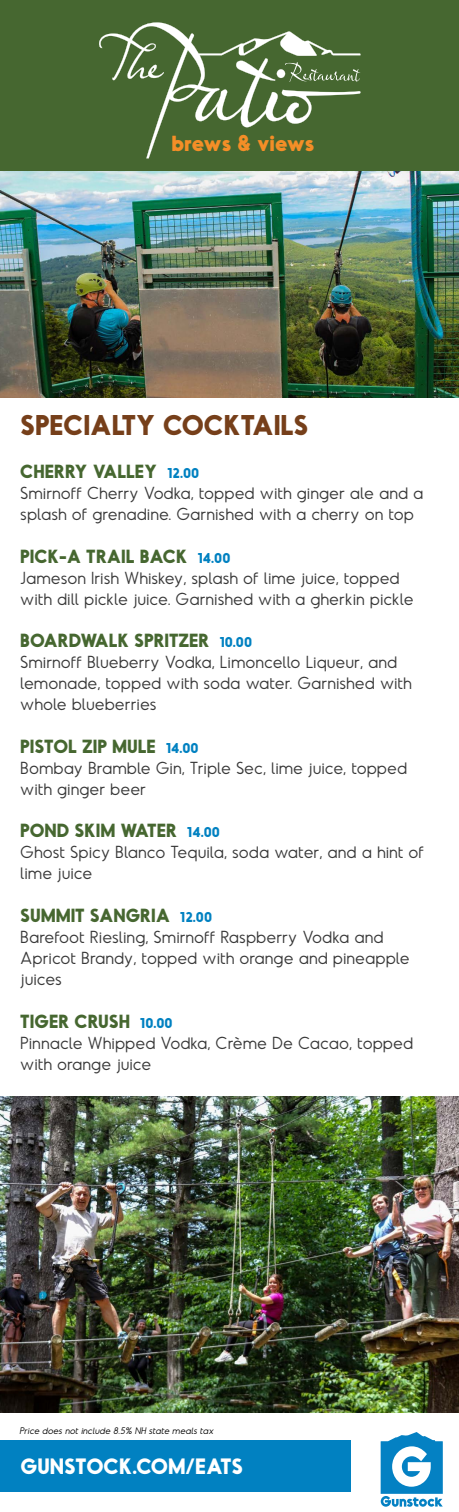
<style>
.page{position:relative;width:459px;height:1512px;background:#fff}
.page>*{position:absolute;margin:0;border:0;box-sizing:border-box;transform-origin:0 0}
.t1{font:700 27px "Odudo";color:#763f1a}
.t2{font:700 21.75px "Odudo";color:#f48e27}
.t3{font:700 21px "Odudo";color:#fff}
.t4{font:700 18px "Odudo";color:#466730}
.t5{font:300 16.5px/21px "Odudo";color:#383838}
.t6{font:italic 300 9px "Odudo";color:#000}
.s1{font-size:13.5px;color:#0181c1}
</style>
<div class="page">
<div style="left:0;top:0;width:459px;height:171px;background:#466730"></div>
<svg style="left:99px;top:22px;width:262px;height:136px"></svg>
<svg style="left:285px;top:62px;width:75px;height:20px"></svg>
<svg style="left:381px;top:1432px;width:62px;height:75px"></svg>
<div style="left:0;top:1440px;width:350px;height:52px;background:#0181c1"></div>
<img style="left:0;top:171px;width:459px;height:227px">
<img style="left:0;top:1096px;width:459px;height:316px">
<h2 class="t2" style="left:171px;top:129px;width:144px">brews &amp; views</h2>
<h1 class="t1" style="left:20px;top:408px;width:290px">SPECIALTY COCKTAILS</h1>
<p class="t4" style="left:20px;top:460px;width:181px">CHERRY VALLEY <span class="s1">12.00</span></p>
<p class="t5" style="left:20px;top:482px;width:405px">Smirnoff Cherry Vodka, topped with ginger ale and a splash of grenadine. Garnished with a cherry on top</p>
<p class="t4" style="left:20px;top:544px;width:212px">PICK-A TRAIL BACK <span class="s1">14.00</span></p>
<p class="t5" style="left:20px;top:567px;width:395px">Jameson Irish Whiskey, splash of lime juice, topped with dill pickle juice. Garnished with a gherkin pickle</p>
<p class="t4" style="left:20px;top:629px;width:233px">BOARDWALK SPRITZER <span class="s1">10.00</span></p>
<p class="t5" style="left:20px;top:651px;width:393px">Smirnoff Blueberry Vodka, Limoncello Liqueur, and lemonade, topped with soda water. Garnished with whole blueberries</p>
<p class="t4" style="left:20px;top:734px;width:180px">PISTOL ZIP MULE <span class="s1">14.00</span></p>
<p class="t5" style="left:20px;top:757px;width:389px">Bombay Bramble Gin, Triple Sec, lime juice, topped with ginger beer</p>
<p class="t4" style="left:20px;top:819px;width:201px">POND SKIM WATER <span class="s1">14.00</span></p>
<p class="t5" style="left:20px;top:842px;width:405px">Ghost Spicy Blanco Tequila, soda water, and a hint of lime juice</p>
<p class="t4" style="left:20px;top:904px;width:193px">SUMMIT SANGRIA <span class="s1">12.00</span></p>
<p class="t5" style="left:20px;top:926px;width:391px">Barefoot Riesling, Smirnoff Raspberry Vodka and<br>Apricot Brandy, topped with orange and pineapple juices</p>
<p class="t4" style="left:20px;top:1009px;width:154px">TIGER CRUSH <span class="s1">10.00</span></p>
<p class="t5" style="left:20px;top:1032px;width:394px">Pinnacle Whipped Vodka, Crème De Cacao, topped with orange juice</p>
<p class="t6" style="left:20px;top:1425px;width:196px">Price does not include 8.5% NH state meals tax</p>
<p class="t3" style="left:21px;top:1452px;width:224px">GUNSTOCK.COM/EATS</p>
</div>
